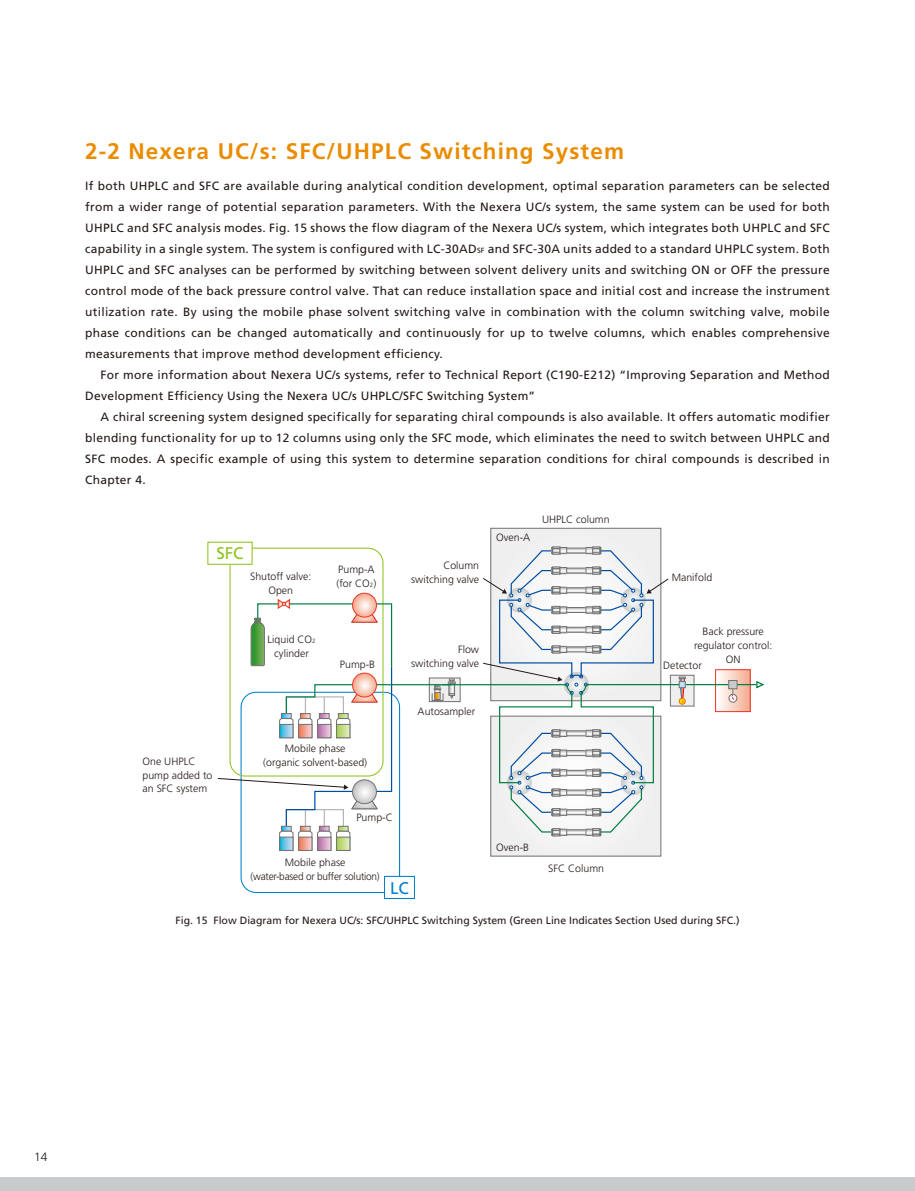
<style>
.page{position:relative;width:915px;height:1191px;background:#fff}
.page>*{position:absolute;margin:0;border:0;box-sizing:border-box;transform-origin:0 0}
.t1{font:700 22.5px "Frutiger LT Std";letter-spacing:.05em;color:#ea8c00}
.t2{font:16.95px "Frutiger LT Std";color:#8fc41f}
.t3{font:16.95px "Frutiger LT Std";color:#0081cc}
.t4{font:12px/21px "Frutiger LT Std";letter-spacing:.025em;color:#231916;text-align:justify}
.t5{font:300 12px "Frutiger LT Std";color:#231916}
.t6{font:300 10.5px/13.8px "Frutiger LT Std";color:#231916;text-align:center}
.t7{font:10.5px "Frutiger LT Std";color:#231916}
.t8{font:300 10.5px/13.8px "Frutiger LT Std";letter-spacing:-.02em;color:#231916;text-align:center}
.s1{font-size:7.5px}
.s2{font-size:6.15px}
</style>
<div class="page">
<div style="left:490px;top:528px;width:170px;height:172px;background:#efeff0"></div>
<div style="left:490px;top:716px;width:170px;height:140px;background:#f1f1f1"></div>
<div style="left:670px;top:675px;width:23px;height:31px;background:#efeff0"></div>
<div style="left:670px;top:675px;width:24px;height:31px;border:1px solid #727272"></div>
<svg style="left:717px;top:671px;width:31px;height:39px"></svg>
<div style="left:715px;top:669px;width:35px;height:43px;border:1px solid #e83929"></div>
<div style="left:728px;top:694px;width:8px;height:8px;border:1px solid #727272;border-radius:50%"></div>
<hr style="left:685px;top:684px;width:74px;height:1px;background:#007f41">
<svg style="left:678px;top:677px;width:7px;height:27px"></svg>
<div style="left:678px;top:681px;width:7px;height:7px;border:1px solid #727272"></div>
<div style="left:728px;top:680px;width:8px;height:9px;background:#c9cacb"></div>
<div style="left:728px;top:680px;width:9px;height:9px;border:1px solid #727272"></div>
<hr style="left:585px;top:684px;width:94px;height:1px;background:#007f41">
<svg style="left:755px;top:681px;width:10px;height:8px"></svg>
<div style="left:429px;top:678px;width:31px;height:23px;background:#efeff0"></div>
<hr style="left:441px;top:684px;width:125px;height:1px;background:#007f41">
<svg style="left:352px;top:593px;width:24px;height:24px"></svg>
<div style="left:352px;top:593px;width:24px;height:24px;border:1px solid #e83929;border-radius:50%"></div>
<svg style="left:729px;top:689px;width:7px;height:11px"></svg>
<div style="left:384px;top:876px;width:31px;height:23px;border:1px solid #0081cc"></div>
<div style="left:207px;top:541px;width:45px;height:24px;border:1px solid #8fc41f"></div>
<svg style="left:218px;top:599px;width:237px;height:252px"></svg>
<svg style="left:482px;top:546px;width:186px;height:290px"></svg>
<div style="left:0;top:1177px;width:914px;height:14px;background:#c9cacb"></div>
<h1 class="t1" style="left:85px;top:138px;width:540px">2-2 Nexera UC/s: SFC/UHPLC Switching System</h1>
<p class="t4" style="left:85px;top:175px;width:746px">If both UHPLC and SFC are available during analytical condition development, optimal separation parameters can be selected from a wider range of potential separation parameters. With the Nexera UC/s system, the same system can be used for both UHPLC and SFC analysis modes. Fig. 15 shows the flow diagram of the Nexera UC/s system, which integrates both UHPLC and SFC capability in a single system. The system is configured with LC-30AD<span class="s1">SF</span> and SFC-30A units added to a standard UHPLC system. Both UHPLC and SFC analyses can be performed by switching between solvent delivery units and switching ON or OFF the pressure control mode of the back pressure control valve. That can reduce installation space and initial cost and increase the instrument utilization rate. By using the mobile phase solvent switching valve in combination with the column switching valve, mobile phase conditions can be changed automatically and continuously for up to twelve columns, which enables comprehensive measurements that improve method development efficiency.</p>
<p class="t4" style="left:85px;top:364px;width:746px;text-indent:16px">For more information about Nexera UC/s systems, refer to Technical Report (C190-E212) “Improving Separation and Method<br>Development Efficiency Using the Nexera UC/s UHPLC/SFC Switching System”</p>
<p class="t4" style="left:85px;top:406px;width:746px;text-indent:16px">A chiral screening system designed specifically for separating chiral compounds is also available. It offers automatic modifier blending functionality for up to 12 columns using only the SFC mode, which eliminates the need to switch between UHPLC and SFC modes. A specific example of using this system to determine separation conditions for chiral compounds is described in Chapter 4.</p>
<h2 class="t2" style="left:216px;top:543px;width:29px">SFC</h2>
<p class="t6" style="left:250px;top:570px;width:63px">Shutoff valve:<br>Open</p>
<p class="t6" style="left:267px;top:632px;width:50px">Liquid CO<span class="s2">2 </span>cylinder</p>
<p class="t6" style="left:336px;top:562px;width:41px;text-align:left">Pump-A (for CO<span class="s2">2</span>)</p>
<p class="t6" style="left:340px;top:658px;width:37px">Pump-B</p>
<p class="t6" style="left:142px;top:754px;width:71px;text-align:left">One UHPLC pump added to an SFC system</p>
<p class="t6" style="left:263px;top:741px;width:105px">Mobile phase<br>(organic solvent-based)</p>
<p class="t6" style="left:356px;top:811px;width:38px">Pump-C</p>
<p class="t6" style="left:411px;top:558px;width:70px;text-align:right">Column switching valve</p>
<p class="t6" style="left:411px;top:642px;width:70px;text-align:right">Flow<br>switching valve</p>
<p class="t6" style="left:417px;top:704px;width:59px">Autosampler</p>
<p class="t8" style="left:250px;top:855px;width:131px">Mobile phase<br>(water-based or buffer solution)</p>
<h2 class="t3" style="left:390px;top:877px;width:20px">LC</h2>
<p class="t6" style="left:496px;top:530px;width:36px">Oven-A</p>
<p class="t6" style="left:542px;top:513px;width:69px">UHPLC column</p>
<p class="t6" style="left:496px;top:841px;width:34px">Oven-B</p>
<p class="t6" style="left:548px;top:861px;width:57px">SFC Column</p>
<p class="t6" style="left:671px;top:570px;width:42px">Manifold</p>
<p class="t6" style="left:693px;top:624px;width:80px">Back pressure regulator control:<br>ON</p>
<p class="t6" style="left:663px;top:658px;width:40px">Detector</p>
<p class="t7" style="left:175px;top:914px;width:565px">Fig. 15 Flow Diagram for Nexera UC/s: SFC/UHPLC Switching System (Green Line Indicates Section Used during SFC.)</p>
<p class="t5" style="left:34px;top:1150px;width:15px">14</p>
</div>
